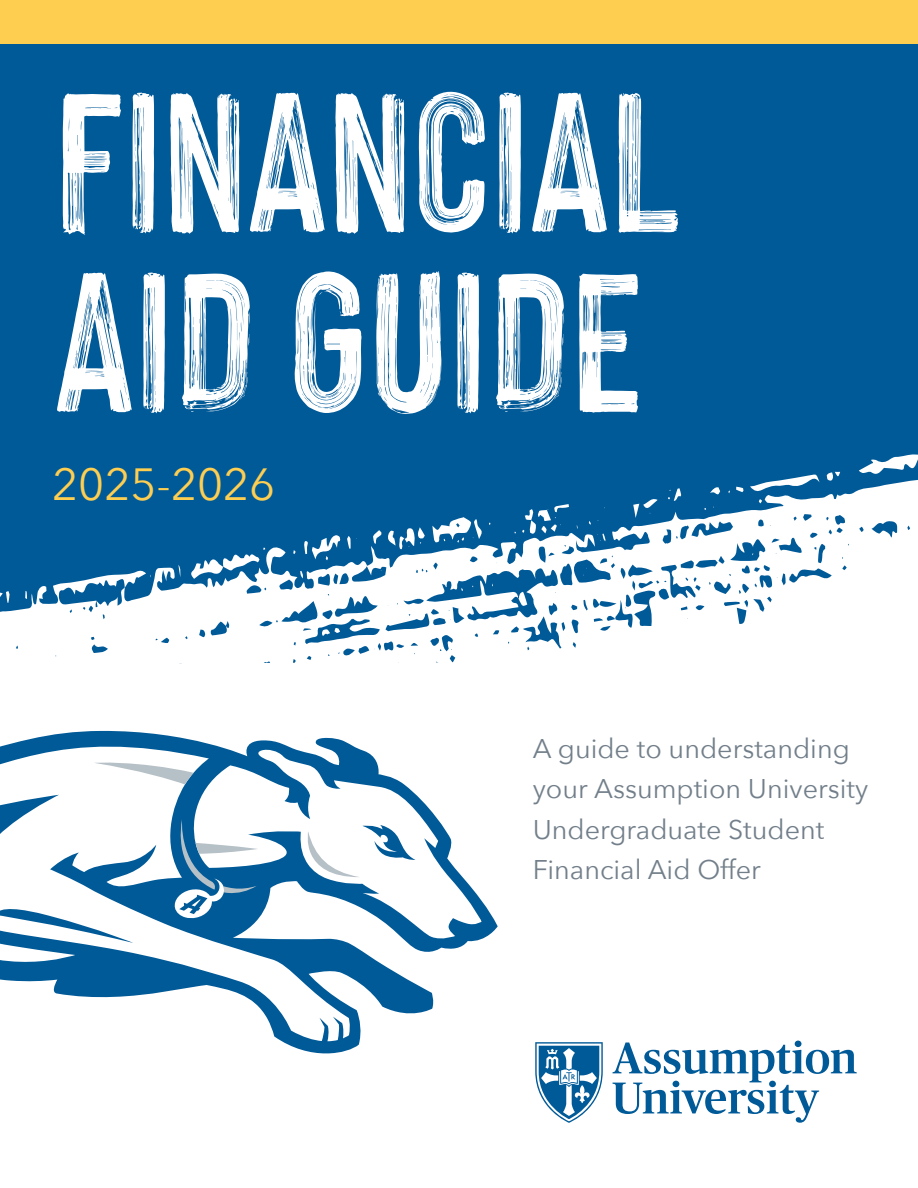
<style>
.page{position:relative;width:918px;height:1188px;background:#fff}
.page>*{position:absolute;margin:0;border:0;box-sizing:border-box;transform-origin:0 0}
.t1{font:700 216px/180px "Hackney";letter-spacing:-.01em;color:#fff}
.t2{font:45px "Avenir Next";color:#fece51}
.t3{font:27px/40.5px "Avenir Next";color:#727f8a}
</style>
<div class="page">
<div style="left:0;top:43px;width:918px;height:405px;background:#005a98"></div>
<div style="left:0;top:0;width:918px;height:43px;background:#fece51"></div>
<svg style="left:0;top:448px;width:918px;height:216px"></svg>
<svg style="left:613px;top:1041px;width:244px;height:82px"></svg>
<svg style="left:535px;top:1042px;width:68px;height:81px"></svg>
<svg style="left:281px;top:745px;width:217px;height:309px"></svg>
<svg style="left:351px;top:749px;width:131px;height:192px"></svg>
<svg style="left:0;top:730px;width:351px;height:311px"></svg>
<svg style="left:299px;top:824px;width:116px;height:54px"></svg>
<svg style="left:94px;top:760px;width:100px;height:24px"></svg>
<svg style="left:0;top:906px;width:133px;height:37px"></svg>
<svg style="left:173px;top:819px;width:85px;height:99px"></svg>
<h1 class="t1" style="left:53px;top:65px;width:630px">FINANCIAL<br>AID GUIDE</h1>
<h2 class="t2" style="left:52px;top:447px;width:225px">2025-2026</h2>
<p class="t3" style="left:533px;top:727px;width:337px">A guide to understanding your Assumption University<br>Undergraduate Student<br>Financial Aid Offer</p>
</div>
